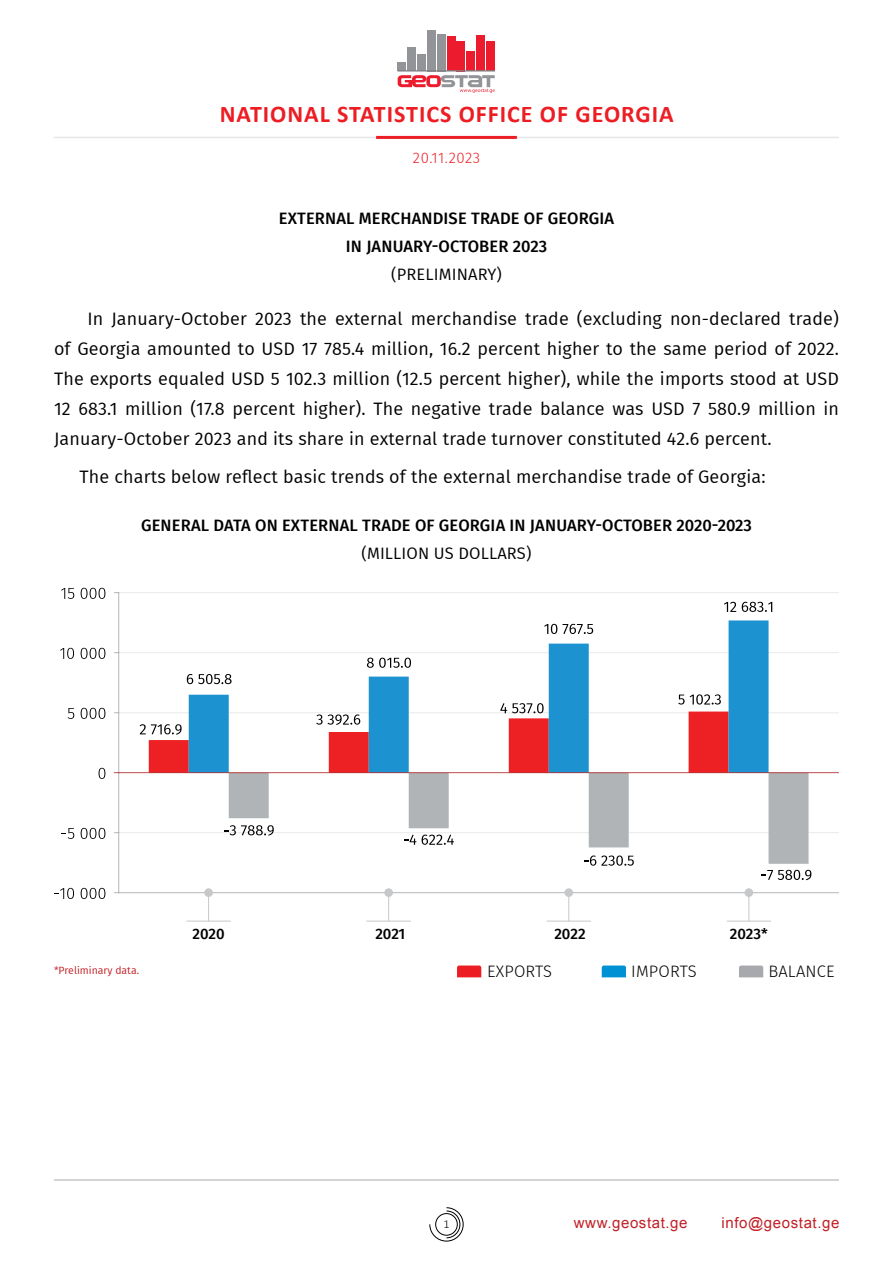
<style>
.page{position:relative;width:893px;height:1263px;background:#fff}
.page>*{position:absolute;margin:0;border:0;box-sizing:border-box;transform-origin:0 0}
.t1{font:700 24px "Calibri";letter-spacing:.04em;color:#ed1d24}
.t2{font:18px/30px "Fira GO";letter-spacing:.01em;color:#000;text-align:justify}
.t3{font:500 16.5px/28.2px "Fira GO";letter-spacing:.01em;color:#000;text-align:center}
.t4{font:16.5px "Fira GO";letter-spacing:.01em;color:#000}
.t5{font:300 16.5px "Fira GO";letter-spacing:.01em;color:#000}
.t6{font:15px "BPG Ingiri Arial";letter-spacing:.04em;color:#c12026}
.t7{font:500 15px "Fira GO";letter-spacing:-.005em;color:#000}
.t8{font:300 15px "Fira GO";letter-spacing:.035em;color:#ed1d24}
.t9{font:300 12px "Calibri";color:#000}
.t10{font:10.5px "Fira GO";color:#c12026}
</style>
<div class="page">
<svg style="left:429px;top:1207px;width:35px;height:34px"></svg>
<hr style="left:54px;top:1179px;width:785px;height:1px;background:#a7a9ac">
<hr style="left:54px;top:137px;width:785px;height:1px;background:#e6e7e8">
<hr style="left:376px;top:136px;width:141px;height:3px;background:#ed1d24">
<div style="left:398px;top:62px;width:8px;height:9px;background:#929497"></div>
<div style="left:407px;top:47px;width:9px;height:24px;background:#929497"></div>
<div style="left:417px;top:55px;width:9px;height:16px;background:#929497"></div>
<div style="left:427px;top:30px;width:9px;height:41px;background:#929497"></div>
<div style="left:437px;top:34px;width:9px;height:37px;background:#929497"></div>
<div style="left:447px;top:36px;width:8px;height:35px;background:#ec1b2e"></div>
<div style="left:457px;top:41px;width:8px;height:30px;background:#ec1b2e"></div>
<div style="left:466px;top:51px;width:9px;height:20px;background:#ec1b2e"></div>
<div style="left:476px;top:36px;width:9px;height:35px;background:#ec1b2e"></div>
<div style="left:486px;top:42px;width:9px;height:29px;background:#ec1b2e"></div>
<hr style="left:398px;top:70px;width:97px;height:2px;background:#808184">
<svg style="left:398px;top:75px;width:97px;height:18px"></svg>
<svg style="left:54px;top:888px;width:20px;height:11px"></svg>
<svg style="left:81px;top:888px;width:24px;height:11px"></svg>
<svg style="left:62px;top:828px;width:12px;height:11px"></svg>
<svg style="left:81px;top:828px;width:24px;height:11px"></svg>
<svg style="left:99px;top:768px;width:6px;height:11px"></svg>
<svg style="left:68px;top:708px;width:6px;height:11px"></svg>
<svg style="left:81px;top:708px;width:24px;height:11px"></svg>
<svg style="left:60px;top:648px;width:14px;height:11px"></svg>
<svg style="left:81px;top:648px;width:24px;height:11px"></svg>
<svg style="left:61px;top:588px;width:13px;height:11px"></svg>
<svg style="left:81px;top:588px;width:24px;height:11px"></svg>
<hr style="left:367px;top:921px;width:44px;height:1px;background:#c7c8ca">
<hr style="left:727px;top:921px;width:44px;height:1px;background:#c7c8ca">
<hr style="left:547px;top:921px;width:44px;height:1px;background:#c7c8ca">
<hr style="left:187px;top:921px;width:43px;height:1px;background:#c7c8ca">
<svg style="left:114px;top:592px;width:725px;height:329px"></svg>
<svg style="left:457px;top:965px;width:24px;height:12px"></svg>
<svg style="left:602px;top:965px;width:24px;height:12px"></svg>
<svg style="left:739px;top:965px;width:24px;height:12px"></svg>
<h1 class="t1" style="left:220px;top:97px;width:455px">NATIONAL STATISTICS OFFICE OF GEORGIA</h1>
<p class="t8" style="left:413px;top:149px;width:69px">20.11.2023</p>
<p class="t3" style="left:279px;top:204px;width:337px">EXTERNAL MERCHANDISE TRADE OF GEORGIA<br>IN JANUARY-OCTOBER 2023</p>
<p class="t4" style="left:391px;top:265px;width:112px">(PRELIMINARY)</p>
<p class="t2" style="left:54px;top:303px;width:786px;text-indent:33px">In January-October 2023 the external merchandise trade (excluding non-declared trade) of Georgia amounted to USD 17 785.4 million, 16.2 percent higher to the same period of 2022.<br>The exports equaled USD 5 102.3 million (12.5 percent higher), while the imports stood at USD 12 683.1 million (17.8 percent higher). The negative trade balance was USD 7 580.9 million in January-October 2023 and its share in external trade turnover constituted 42.6 percent.</p>
<p class="t2" style="left:80px;top:462px;width:688px">The charts below reflect basic trends of the external merchandise trade of Georgia:</p>
<p class="t3" style="left:141px;top:511px;width:612px">GENERAL DATA ON EXTERNAL TRADE OF GEORGIA IN JANUARY-OCTOBER 2020-2023</p>
<p class="t4" style="left:362px;top:543px;width:171px">(MILLION US DOLLARS)</p>
<p class="t10" style="left:54px;top:964px;width:87px">*Preliminary data.</p>
<p class="t7" style="left:192px;top:925px;width:34px">2020</p>
<p class="t7" style="left:375px;top:925px;width:32px">2021</p>
<p class="t7" style="left:554px;top:925px;width:33px">2022</p>
<p class="t7" style="left:730px;top:925px;width:39px">2023*</p>
<p class="t5" style="left:487px;top:962px;width:66px">EXPORTS</p>
<p class="t5" style="left:631px;top:962px;width:67px">IMPORTS</p>
<p class="t5" style="left:768px;top:962px;width:67px">BALANCE</p>
<p class="t9" style="left:443px;top:1217px;width:8px">1</p>
<p class="t6" style="left:574px;top:1213px;width:115px">www.geostat.ge</p>
<p class="t6" style="left:722px;top:1213px;width:119px">info@geostat.ge</p>
</div>
